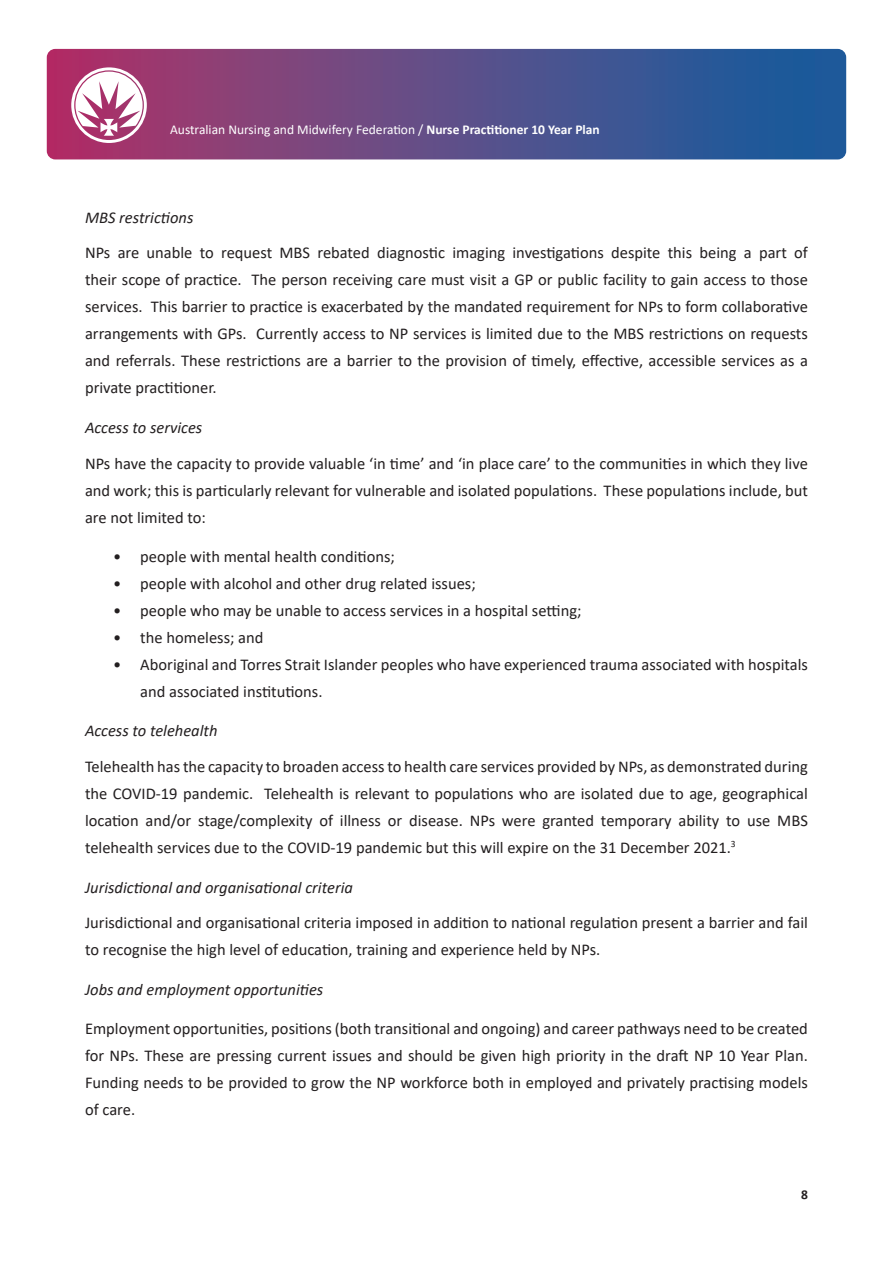
<style>
.page{position:relative;width:893px;height:1263px;background:#fff}
.page>*{position:absolute;margin:0;border:0;box-sizing:border-box;transform-origin:0 0}
.Contents_text{font:16.5px/27px "Calibri";color:#231f20;text-align:justify}
.Contents_text-2{font:italic 16.5px "Calibri";color:#231f20}
.t1{font:13.5px "Calibri";color:#fff}
.t2{font:700 13.5px "Calibri";color:#231f20}
.s1{font-weight:700}
</style>
<div class="page">
<div style="left:47px;top:49px;width:799px;height:110px;background:linear-gradient(to right,#b03569,#1061a2);border-radius:9px"></div>
<svg style="left:71px;top:67px;width:76px;height:76px"></svg>
<p class="t1" style="left:170px;top:120px;width:431px">Australian Nursing and Midwifery Federation / <span class="s1">Nurse Practitioner 10 Year Plan</span></p>
<p class="Contents_text-2" style="left:85px;top:206px;width:110px">MBS restrictions</p>
<p class="Contents_text" style="left:85px;top:239px;width:724px">NPs are unable to request MBS rebated diagnostic imaging investigations despite this being a part of their scope of practice. The person receiving care must visit a GP or public facility to gain access to those services. This barrier to practice is exacerbated by the mandated requirement for NPs to form collaborative arrangements with GPs. Currently access to NP services is limited due to the MBS restrictions on requests and referrals. These restrictions are a barrier to the provision of timely, effective, accessible services as a private practitioner.</p>
<p class="Contents_text-2" style="left:85px;top:416px;width:119px">Access to services</p>
<p class="Contents_text" style="left:85px;top:449px;width:724px">NPs have the capacity to provide valuable ‘in time’ and ‘in place care’ to the communities in which they live and work; this is particularly relevant for vulnerable and isolated populations. These populations include, but are not limited to:</p>
<p class="Contents_text" style="left:113px;top:542px;width:283px">• people with mental health conditions;</p>
<p class="Contents_text" style="left:113px;top:569px;width:364px">• people with alcohol and other drug related issues;</p>
<p class="Contents_text" style="left:113px;top:596px;width:470px">• people who may be unable to access services in a hospital setting;</p>
<p class="Contents_text" style="left:113px;top:623px;width:152px">• the homeless; and</p>
<p class="Contents_text" style="left:140px;top:650px;width:669px;text-indent:-27px">• Aboriginal and Torres Strait Islander peoples who have experienced trauma associated with hospitals and associated institutions.</p>
<p class="Contents_text-2" style="left:85px;top:719px;width:134px">Access to telehealth</p>
<p class="Contents_text" style="left:85px;top:752px;width:724px">Telehealth has the capacity to broaden access to health care services provided by NPs, as demonstrated during the COVID-19 pandemic. Telehealth is relevant to populations who are isolated due to age, geographical location and/or stage/complexity of illness or disease. NPs were granted temporary ability to use MBS telehealth services due to the COVID-19 pandemic but this will expire on the 31 December 2021.<sup>3</sup></p>
<p class="Contents_text-2" style="left:85px;top:876px;width:269px">Jurisdictional and organisational criteria</p>
<p class="Contents_text" style="left:85px;top:909px;width:724px">Jurisdictional and organisational criteria imposed in addition to national regulation present a barrier and fail to recognise the high level of education, training and experience held by NPs.</p>
<p class="Contents_text-2" style="left:85px;top:978px;width:240px">Jobs and employment opportunities</p>
<p class="Contents_text" style="left:85px;top:1014px;width:724px">Employment opportunities, positions (both transitional and ongoing) and career pathways need to be created for NPs. These are pressing current issues and should be given high priority in the draft NP 10 Year Plan.<br>Funding needs to be provided to grow the NP workforce both in employed and privately practising models of care.</p>
<p class="t2" style="left:801px;top:1185px;width:8px">8</p>
</div>
